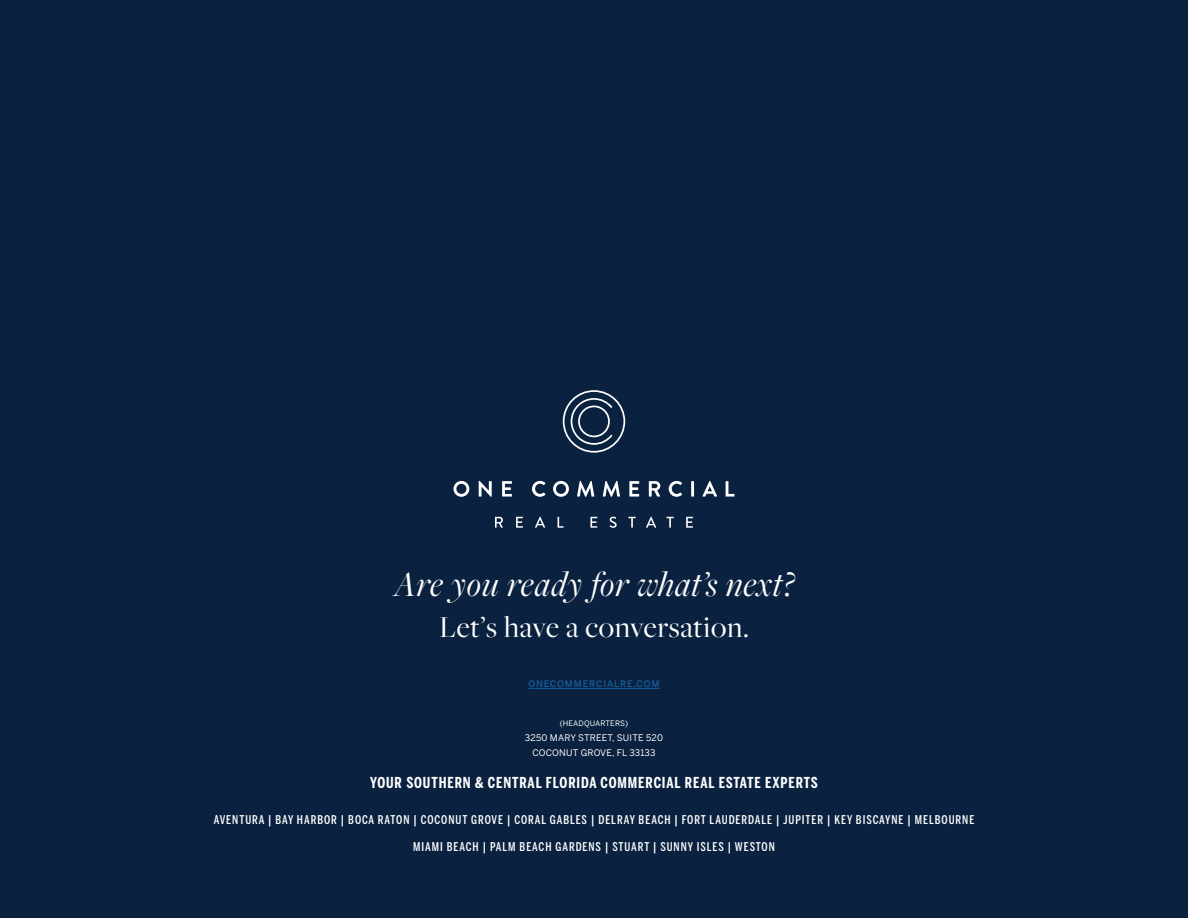
<style>
.page{position:relative;width:1188px;height:918px;background:#0a213f}
.page>*{position:absolute;margin:0;border:0;box-sizing:border-box;transform-origin:0 0}
.t1{font:italic 37.5px "Freight Big Pro";letter-spacing:.015em;color:#fff}
.t2{font:31.5px "Freight Big Pro";letter-spacing:.02em;color:#fff}
.t3{font:700 15px "Benton Sans Comp";letter-spacing:.06em;color:#fff}
.t4{font:500 12px "Benton Sans Comp";letter-spacing:.08em;color:#fff}
.t5{font:9px/15.1px "Benton Sans";letter-spacing:.02em;color:#fff;text-align:center}
.t6{font:500 9px "Benton Sans";letter-spacing:.09em;color:#175d9e}
.t7{font:7.5px "Benton Sans";letter-spacing:.02em;color:#fff}
</style>
<div class="page">
<svg style="left:563px;top:390px;width:62px;height:63px"></svg>
<svg style="left:454px;top:481px;width:15px;height:16px"></svg>
<svg style="left:479px;top:481px;width:13px;height:16px"></svg>
<svg style="left:502px;top:481px;width:10px;height:16px"></svg>
<svg style="left:532px;top:481px;width:14px;height:16px"></svg>
<svg style="left:553px;top:481px;width:16px;height:16px"></svg>
<svg style="left:577px;top:481px;width:17px;height:16px"></svg>
<svg style="left:603px;top:481px;width:17px;height:16px"></svg>
<svg style="left:629px;top:481px;width:10px;height:16px"></svg>
<svg style="left:649px;top:481px;width:11px;height:16px"></svg>
<svg style="left:669px;top:481px;width:13px;height:16px"></svg>
<hr style="left:691px;top:481px;width:3px;height:16px;background:#fff">
<svg style="left:702px;top:481px;width:15px;height:16px"></svg>
<svg style="left:726px;top:481px;width:8px;height:16px"></svg>
<svg style="left:495px;top:517px;width:8px;height:11px"></svg>
<svg style="left:516px;top:517px;width:7px;height:11px"></svg>
<svg style="left:535px;top:517px;width:10px;height:11px"></svg>
<svg style="left:558px;top:517px;width:6px;height:11px"></svg>
<svg style="left:590px;top:517px;width:7px;height:11px"></svg>
<svg style="left:610px;top:517px;width:7px;height:11px"></svg>
<svg style="left:628px;top:517px;width:8px;height:11px"></svg>
<svg style="left:646px;top:517px;width:10px;height:11px"></svg>
<svg style="left:666px;top:517px;width:8px;height:11px"></svg>
<svg style="left:686px;top:517px;width:7px;height:11px"></svg>
<hr style="left:528px;top:688px;width:132px;height:1px;background:#175d9e">
<h1 class="t1" style="left:394px;top:560px;width:402px">Are you ready for what’s next?</h1>
<h2 class="t2" style="left:439px;top:606px;width:311px">Let’s have a conversation.</h2>
<p class="t6" style="left:528px;top:679px;width:133px">ONECOMMERCIALRE.COM</p>
<p class="t7" style="left:560px;top:718px;width:70px">(HEADQUARTERS)</p>
<p class="t5" style="left:525px;top:730px;width:140px">3250 MARY STREET, SUITE 520<br>COCONUT GROVE, FL 33133</p>
<p class="t3" style="left:370px;top:774px;width:449px">YOUR SOUTHERN &amp; CENTRAL FLORIDA COMMERCIAL REAL ESTATE EXPERTS</p>
<p class="t4" style="left:214px;top:813px;width:762px">AVENTURA | BAY HARBOR | BOCA RATON | COCONUT GROVE | CORAL GABLES | DELRAY BEACH | FORT LAUDERDALE | JUPITER | KEY BISCAYNE | MELBOURNE</p>
<p class="t4" style="left:413px;top:840px;width:363px">MIAMI BEACH | PALM BEACH GARDENS | STUART | SUNNY ISLES | WESTON</p>
</div>
